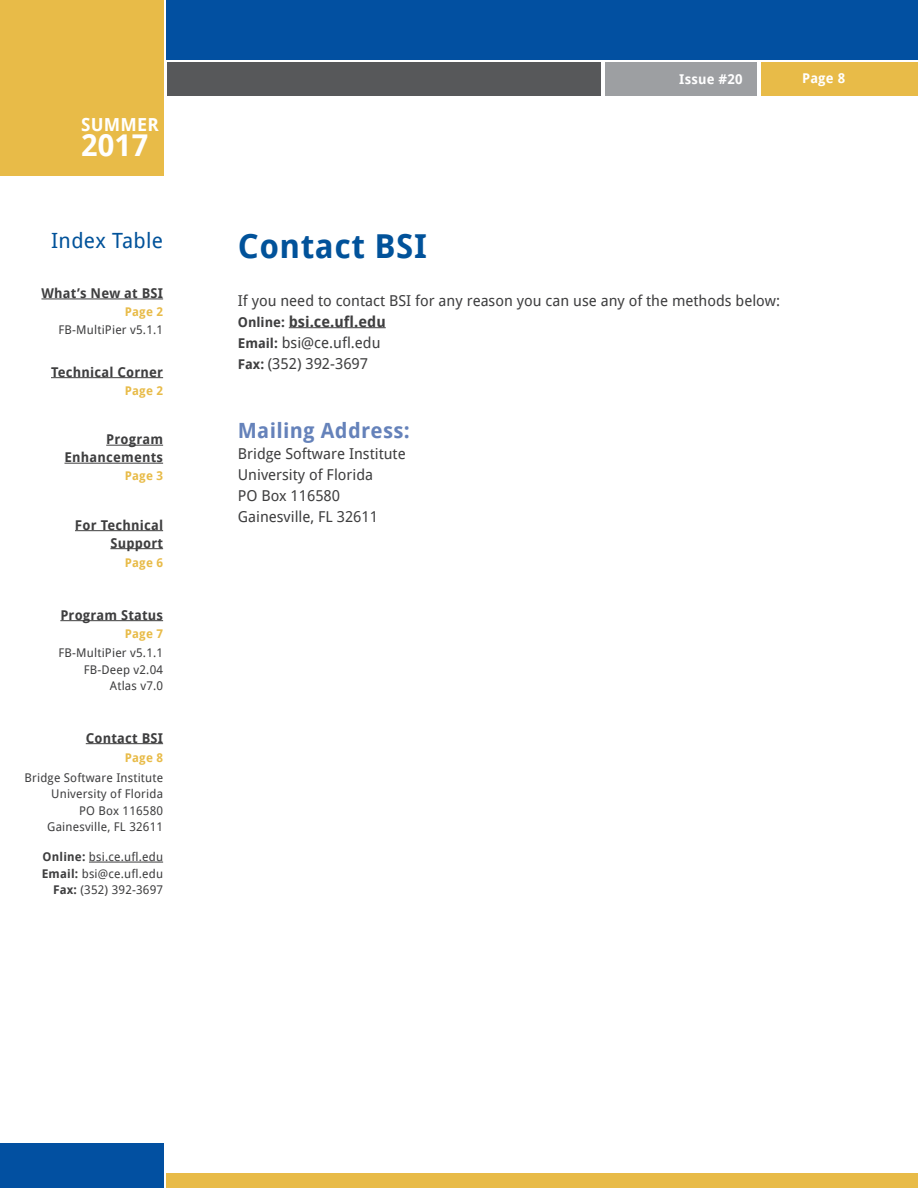
<style>
.page{position:relative;width:918px;height:1188px;background:#fff}
.page>*{position:absolute;margin:0;border:0;box-sizing:border-box;transform-origin:0 0}
.t1{font:700 33px "Droid Sans";letter-spacing:.015em;color:#01529a}
.t2{font:700 30px "Droid Sans";color:#fff}
.t3{font:700 21px "Droid Sans";letter-spacing:.015em;color:#6582ba}
.t4{font:21px "Droid Sans";letter-spacing:.015em;color:#01529a}
.t5{font:700 18px "Droid Sans";letter-spacing:.015em;color:#fff}
.t6{font:15px "Droid Sans";color:#3e3e3f}
.t7{font:700 15px "Droid Sans";color:#3e3e3f}
.t8{font:700 13.5px/18px "Droid Sans";letter-spacing:.015em;color:#3e3e3f;text-align:right}
.t9{font:700 13.5px "Droid Sans";letter-spacing:.015em;color:#fff}
.t10{font:12px/16.5px "Droid Sans";letter-spacing:.015em;color:#3e3e3f;text-align:right}
.t11{font:700 12px "Droid Sans";letter-spacing:.015em;color:#e8bb48}
.s1{font-weight:700}
.s2{font-size:13.5px}
.s3{font-weight:700;font-size:13.5px}
</style>
<div class="page">
<div style="left:0;top:0;width:163px;height:176px;background:#e8bb48"></div>
<div style="left:0;top:1144px;width:163px;height:44px;background:#0250a1"></div>
<div style="left:167px;top:1173px;width:751px;height:15px;background:#e8bb48"></div>
<div style="left:167px;top:0;width:751px;height:60px;background:#0250a1"></div>
<div style="left:167px;top:63px;width:434px;height:33px;background:#57585a"></div>
<div style="left:605px;top:63px;width:151px;height:33px;background:#9d9fa2"></div>
<div style="left:761px;top:63px;width:157px;height:33px;background:#e8bb48"></div>
<hr style="left:41px;top:299px;width:122px;height:1px;background:#3e3e3f">
<hr style="left:51px;top:377px;width:112px;height:1px;background:#3e3e3f">
<hr style="left:106px;top:445px;width:57px;height:1px;background:#3e3e3f">
<hr style="left:65px;top:463px;width:98px;height:1px;background:#3e3e3f">
<hr style="left:75px;top:530px;width:88px;height:1px;background:#3e3e3f">
<hr style="left:110px;top:548px;width:53px;height:1px;background:#3e3e3f">
<hr style="left:60px;top:620px;width:103px;height:1px;background:#3e3e3f">
<hr style="left:86px;top:743px;width:77px;height:1px;background:#3e3e3f">
<hr style="left:89px;top:862px;width:74px;height:1px;background:#3e3e3f">
<hr style="left:289px;top:327px;width:97px;height:1px;background:#3e3e3f">
<h3 class="t5" style="left:81px;top:114px;width:79px">SUMMER</h3>
<h2 class="t2" style="left:81px;top:128px;width:69px">2017</h2>
<h3 class="t4" style="left:51px;top:229px;width:113px">Index Table</h3>
<p class="t8" style="left:41px;top:284px;width:123px">What’s New at BSI</p>
<p class="t11" style="left:125px;top:305px;width:40px">Page 2</p>
<p class="t10" style="left:59px;top:322px;width:106px">FB-MultiPier v5.1.1</p>
<p class="t8" style="left:51px;top:363px;width:114px">Technical Corner</p>
<p class="t11" style="left:125px;top:383px;width:40px">Page 2</p>
<p class="t8" style="left:65px;top:431px;width:100px">Program<br>Enhancements</p>
<p class="t11" style="left:125px;top:469px;width:40px">Page 3</p>
<p class="t8" style="left:75px;top:516px;width:90px">For Technical<br>Support</p>
<p class="t11" style="left:125px;top:556px;width:40px">Page 6</p>
<p class="t8" style="left:60px;top:606px;width:104px">Program Status</p>
<p class="t11" style="left:125px;top:626px;width:40px">Page 7</p>
<p class="t10" style="left:59px;top:645px;width:106px">FB-MultiPier v5.1.1<br>FB-Deep v2.04<br>Atlas v7.0</p>
<p class="t8" style="left:86px;top:729px;width:79px">Contact BSI</p>
<p class="t11" style="left:125px;top:751px;width:40px">Page 8</p>
<p class="t10" style="left:25px;top:769px;width:140px">Bridge Software Institute<br>University of Florida<br>PO Box 116580<br>Gainesville, FL 32611</p>
<p class="t10" style="left:42px;top:849px;width:123px"><span class="s1">Online:</span> bsi.ce.ufl.edu<br><span class="s1">Email:</span> bsi@ce.ufl.edu<br><span class="s1">Fax:</span> (352) 392-3697</p>
<p class="t9" style="left:679px;top:71px;width:65px">Issue #20</p>
<p class="t9" style="left:802px;top:71px;width:45px">Page 8</p>
<p class="t1" style="left:238px;top:227px;width:191px">Contact BSI</p>
<p class="t6" style="left:238px;top:292px;width:544px">If you need to contact BSI for any reason you can use any of the methods below:</p>
<p class="t7" style="left:238px;top:313px;width:149px"><span class="s2">Online:</span> bsi.ce.ufl.edu</p>
<p class="t6" style="left:238px;top:334px;width:144px"><span class="s3">Email:</span> bsi@ce.ufl.edu</p>
<p class="t6" style="left:238px;top:355px;width:132px"><span class="s3">Fax:</span> (352) 392-3697</p>
<p class="t3" style="left:238px;top:418px;width:174px">Mailing Address:</p>
<p class="t6" style="left:238px;top:445px;width:169px">Bridge Software Institute</p>
<p class="t6" style="left:238px;top:466px;width:137px">University of Florida</p>
<p class="t6" style="left:238px;top:487px;width:104px">PO Box 116580</p>
<p class="t6" style="left:238px;top:508px;width:142px">Gainesville, FL 32611</p>
</div>
